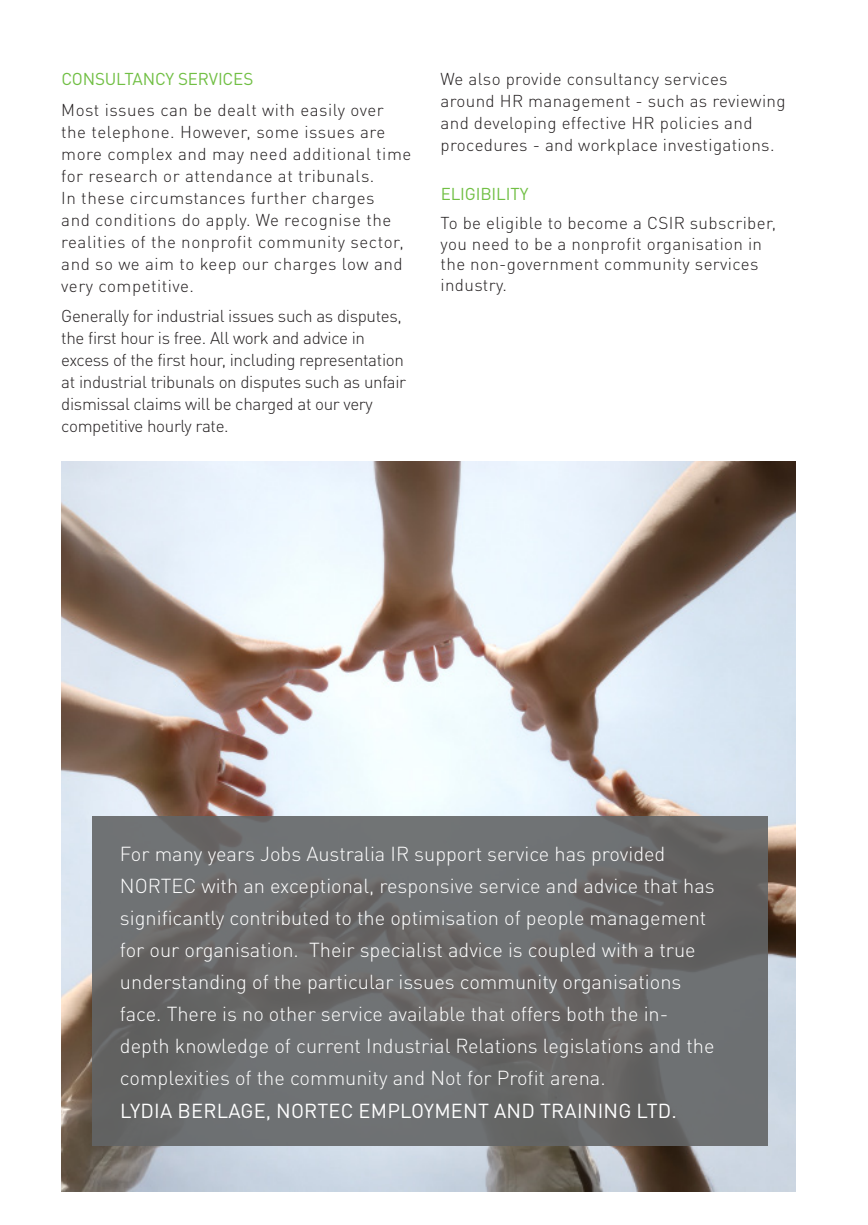
<style>
.page{position:relative;width:868px;height:1225px;background:#fff}
.page>*{position:absolute;margin:0;border:0;box-sizing:border-box;transform-origin:0 0}
.t1{font:300 20px/32px "DINOT";color:#fff}
.t2{font:20px "DINOT";letter-spacing:.01em;color:#fff}
._2013_Body_Text{font:300 17px/22px "DINOT";letter-spacing:.02em;color:#231f20}
._2013_Body_Text-2{font:300 17px/22px "DINOT";letter-spacing:-.02em;color:#231f20}
._2013_Sub_Heading{font:17px "DINOT";letter-spacing:-.01em;color:#71bf44}
</style>
<div class="page">
<img style="left:61px;top:462px;width:734px;height:729px">
<div style="left:92px;top:816px;width:675px;height:329px;background:linear-gradient(to right,#6b6c6d,#696a6a)"></div>
<p class="_2013_Sub_Heading" style="left:61px;top:68px;width:193px">CONSULTANCY SERVICES</p>
<p class="_2013_Body_Text" style="left:61px;top:98px;width:351px">Most issues can be dealt with easily over the telephone. However, some issues are more complex and may need additional time for research or attendance at tribunals.<br>In these circumstances further charges<br>and conditions do apply. We recognise the realities of the nonprofit community sector, and so we aim to keep our charges low and very competitive.</p>
<p class="_2013_Body_Text-2" style="left:61px;top:305px;width:346px">Generally for industrial issues such as disputes, the first hour is free. All work and advice in excess of the first hour, including representation at industrial tribunals on disputes such as unfair dismissal claims will be charged at our very competitive hourly rate.</p>
<p class="_2013_Body_Text" style="left:440px;top:68px;width:346px">We also provide consultancy services around HR management - such as reviewing and developing effective HR policies and procedures - and workplace investigations.</p>
<p class="_2013_Sub_Heading" style="left:440px;top:183px;width:89px">ELIGIBILITY</p>
<p class="_2013_Body_Text" style="left:440px;top:212px;width:337px;line-height:20.8px">To be eligible to become a CSIR subscriber, you need to be a nonprofit organisation in the non-government community services industry.</p>
<p class="t1" style="left:120px;top:838px;width:596px">For many years Jobs Australia IR support service has provided NORTEC with an exceptional, responsive service and advice that has significantly contributed to the optimisation of people management for our organisation. Their specialist advice is coupled with a true understanding of the particular issues community organisations face. There is no other service available that offers both the in&shy;depth knowledge of current Industrial Relations legislations and the complexities of the community and Not for Profit arena.</p>
<p class="t2" style="left:120px;top:1097px;width:558px">LYDIA BERLAGE, NORTEC EMPLOYMENT AND TRAINING LTD.</p>
</div>
